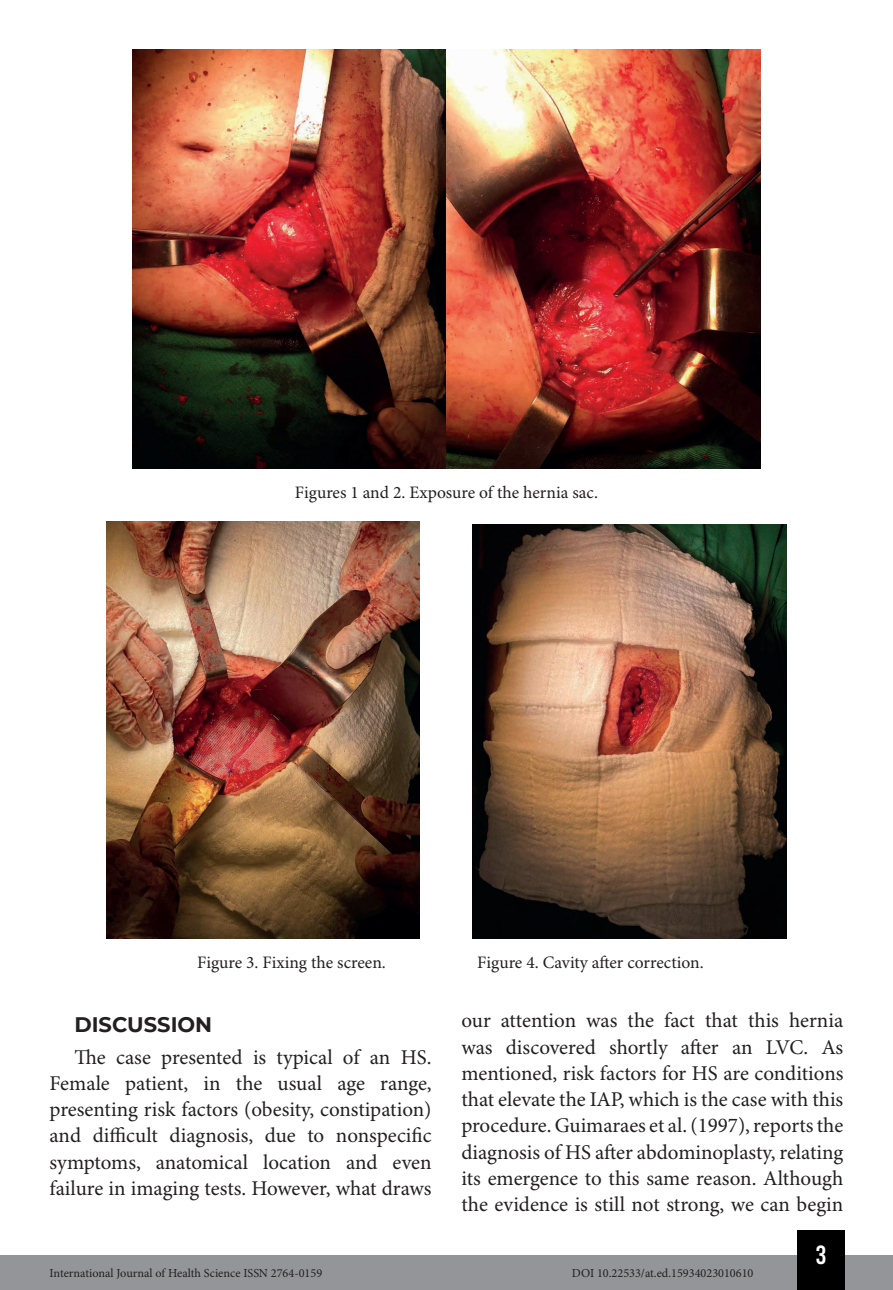
<style>
.page{position:relative;width:893px;height:1290px;background:#fff}
.page>*{position:absolute;margin:0;border:0;box-sizing:border-box;transform-origin:0 0}
.t1{font:26.25px "Bebas Kai";color:#fff}
.t2{font:21px/26.2px "Minion Pro";color:#231f20;text-align:justify}
.t3{font:700 21px "Montserrat";color:#231f20}
.t4{font:17.5px "Minion Pro";color:#231f20}
.t5{font:12.25px "Minion Pro";color:#231f20}
</style>
<div class="page">
<div style="left:0;top:1255px;width:893px;height:35px;background:#939598"></div>
<div style="left:797px;top:1230px;width:48px;height:60px;background:#000"></div>
<img style="left:133px;top:50px;width:627px;height:418px">
<img style="left:106px;top:521px;width:313px;height:418px">
<img style="left:473px;top:525px;width:314px;height:414px">
<p class="t4" style="left:295px;top:482px;width:305px">Figures 1 and 2. Exposure of the hernia sac.</p>
<p class="t4" style="left:197px;top:952px;width:190px">Figure 3. Fixing the screen.</p>
<p class="t4" style="left:477px;top:952px;width:228px">Figure 4. Cavity after correction.</p>
<p class="t3" style="left:74px;top:1010px;width:139px">DISCUSSION</p>
<p class="t2" style="left:50px;top:1045px;width:383px;text-indent:25px">The case presented is typical of an HS.<br>Female patient, in the usual age range, presenting risk factors (obesity, constipation) and difficult diagnosis, due to nonspecific symptoms, anatomical location and even failure in imaging tests. However, what draws</p>
<p class="t2" style="left:461px;top:1008px;width:384px">our attention was the fact that this hernia was discovered shortly after an LVC. As mentioned, risk factors for HS are conditions that elevate the IAP, which is the case with this procedure. Guimaraes et al. (1997), reports the diagnosis of HS after abdominoplasty, relating its emergence to this same reason. Although the evidence is still not strong, we can begin</p>
<p class="t1" style="left:816px;top:1241px;width:12px">3</p>
<p class="t5" style="left:50px;top:1266px;width:274px">International Journal of Health Science ISSN 2764-0159</p>
<p class="t5" style="left:572px;top:1266px;width:183px">DOI 10.22533/at.ed.15934023010610</p>
</div>
